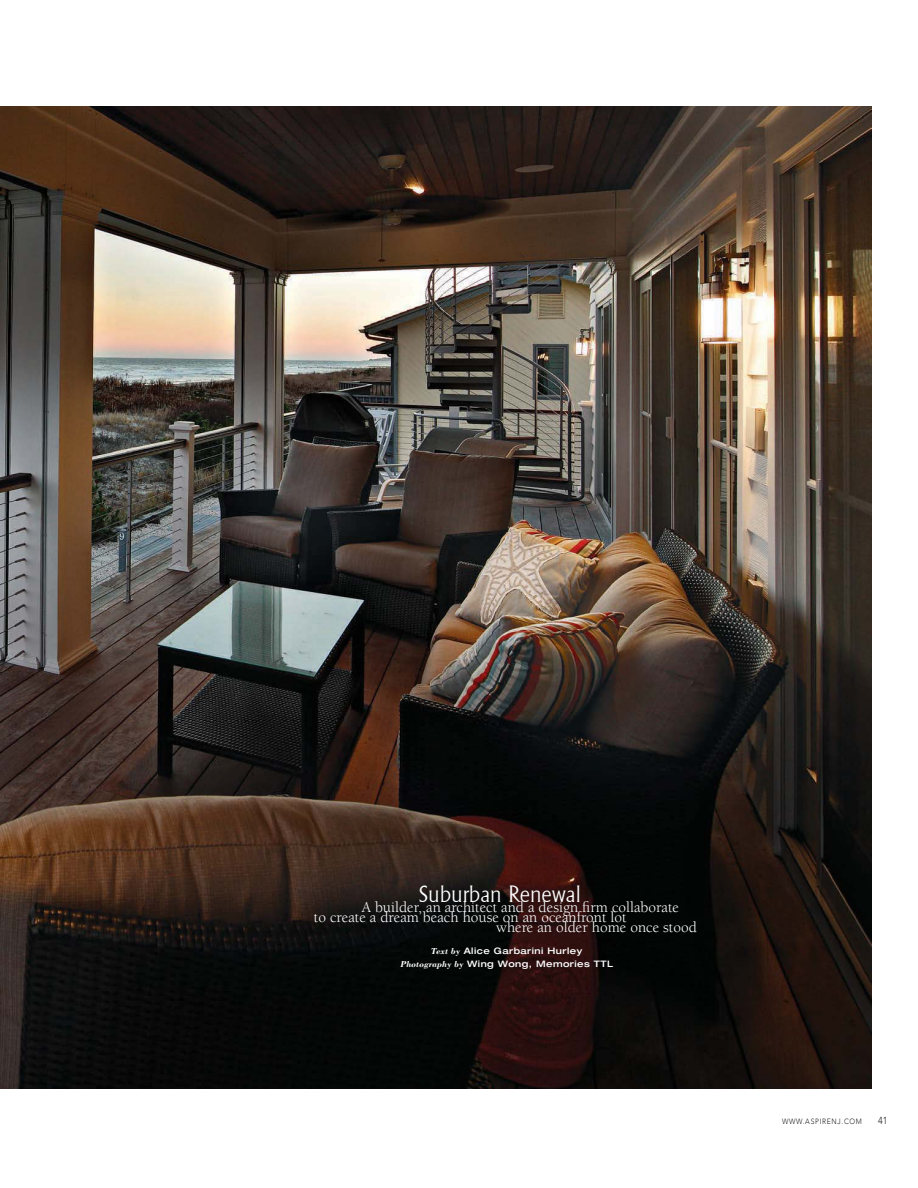
<style>
.page{position:relative;width:918px;height:1188px;background:#fff}
.page>*{position:absolute;margin:0;border:0;box-sizing:border-box;transform-origin:0 0}
.t1{font:200 22.95px "Alberta";color:#fff}
.t2{font:15.3px "Berkeley";color:#fff}
.t3{font:300 10.2px "Avenir";color:#231f20;scale:.89 1}
.t4{font:500 expanded 8.85px/12.8px "Helvetica Neue LT Std";letter-spacing:.05em;color:#fff;text-align:center}
.t5{font:300 7.65px "Avenir";letter-spacing:.1em;color:#231f20;scale:.89 1}
.s1{font-family:"Bodoni";font-weight:700;font-style:italic;font-stretch:normal}
</style>
<div class="page">
<img style="left:0;top:107px;width:872px;height:982px">
<h1 class="t1" style="left:419px;top:881px;width:164px">Suburban Renewal</h1>
<p class="t2" style="left:362px;top:901px;width:319px">A builder, an architect and a design firm collaborate</p>
<p class="t2" style="left:314px;top:911px;width:314px">to create a dream beach house on an oceanfront lot</p>
<p class="t2" style="left:496px;top:922px;width:202px">where an older home once stood</p>
<p class="t4" style="left:400px;top:945px;width:214px"><span class="s1">Text by</span> Alice Garbarini Hurley<br><span class="s1">Photography by</span> Wing Wong, Memories TTL</p>
<p class="t5" style="left:782px;top:1116px;width:91px">WWW.ASPIRENJ.COM</p>
<p class="t3" style="left:878px;top:1114px;width:12px">41</p>
</div>
